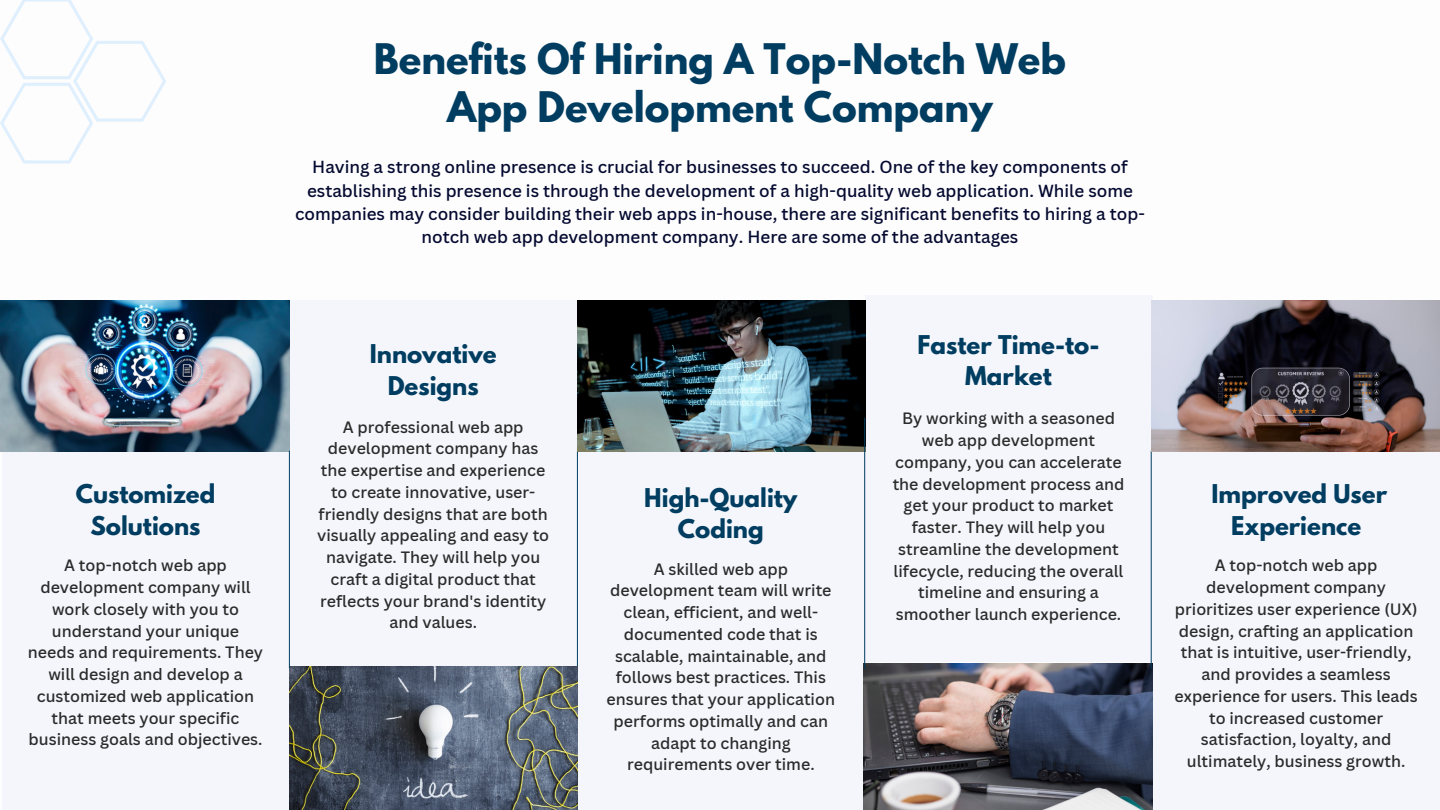
<style>
.page{position:relative;width:1440px;height:810px;background:#fff}
.page>*{position:absolute;margin:0;border:0;box-sizing:border-box;transform-origin:0 0}
.t1{font:700 37.3px/48px "League Spartan";color:#003d60;text-align:center}
.t2{font:700 22.9px/31.5px "League Spartan";color:#003d60;text-align:center}
.t3{font:500 17px/23.2px "Canva Sans";color:#050a30;text-align:center}
.t4{font:500 16px/21.8px "Canva Sans";color:#2b2b2b;text-align:center}
</style>
<div class="page">
<div style="left:2px;top:451px;width:287px;height:359px;background:#f4f6fc"></div>
<div style="left:289px;top:300px;width:288px;height:367px;background:#f4f6fc"></div>
<div style="left:577px;top:451px;width:288px;height:359px;background:#f4f6fc"></div>
<hr style="left:577px;top:451px;width:1px;height:218px;background:#003d60">
<div style="left:865px;top:295px;width:287px;height:367px;background:#f4f6fc"></div>
<div style="left:1152px;top:451px;width:288px;height:359px;background:#f4f6fc"></div>
<img style="left:0;top:300px;width:290px;height:151px">
<img style="left:289px;top:667px;width:288px;height:143px">
<hr style="left:289px;top:451px;width:1px;height:217px;background:#003d60">
<img style="left:577px;top:300px;width:289px;height:151px">
<img style="left:864px;top:664px;width:288px;height:146px">
<hr style="left:1151px;top:451px;width:1px;height:218px;background:#003d60">
<img style="left:1151px;top:300px;width:289px;height:151px">
<hr style="left:864px;top:418px;width:1px;height:251px;background:#003d60">
<svg style="left:0;top:0;width:166px;height:163px"></svg>
<p class="t1" style="left:374px;top:40px;width:694px">Benefits Of Hiring A Top-Notch Web<br>App Development Company</p>
<h2 class="t3" style="left:295px;top:155px;width:851px">Having a strong online presence is crucial for businesses to succeed. One of the key components of establishing this presence is through the development of a high-quality web application. While some companies may consider building their web apps in-house, there are significant benefits to hiring a top&shy;notch web app development company. Here are some of the advantages</h2>
<p class="t2" style="left:76px;top:481px;width:141px">Customized<br>Solutions</p>
<p class="t4" style="left:28px;top:554px;width:237px">A top-notch web app development company will work closely with you to understand your unique needs and requirements. They will design and develop a customized web application that meets your specific business goals and objectives.</p>
<h2 class="t2" style="left:370px;top:341px;width:128px">Innovative<br>Designs</h2>
<p class="t4" style="left:317px;top:416px;width:234px">A professional web app development company has the expertise and experience to create innovative, user&shy;friendly designs that are both visually appealing and easy to navigate. They will help you craft a digital product that reflects your brand's identity and values.</p>
<p class="t2" style="left:644px;top:485px;width:155px">High-Quality<br>Coding</p>
<p class="t4" style="left:607px;top:558px;width:230px">A skilled web app development team will write clean, efficient, and well&shy;documented code that is scalable, maintainable, and follows best practices. This ensures that your application performs optimally and can adapt to changing requirements over time.</p>
<h2 class="t2" style="left:918px;top:332px;width:183px">Faster Time-to-<br>Market</h2>
<p class="t4" style="left:893px;top:407px;width:233px">By working with a seasoned web app development company, you can accelerate the development process and get your product to market faster. They will help you streamline the development lifecycle, reducing the overall timeline and ensuring a smoother launch experience.</p>
<h2 class="t2" style="left:1211px;top:481px;width:177px">Improved User<br>Experience</h2>
<p class="t4" style="left:1175px;top:554px;width:245px">A top-notch web app development company prioritizes user experience (UX) design, crafting an application that is intuitive, user-friendly, and provides a seamless experience for users. This leads to increased customer satisfaction, loyalty, and ultimately, business growth.</p>
</div>
